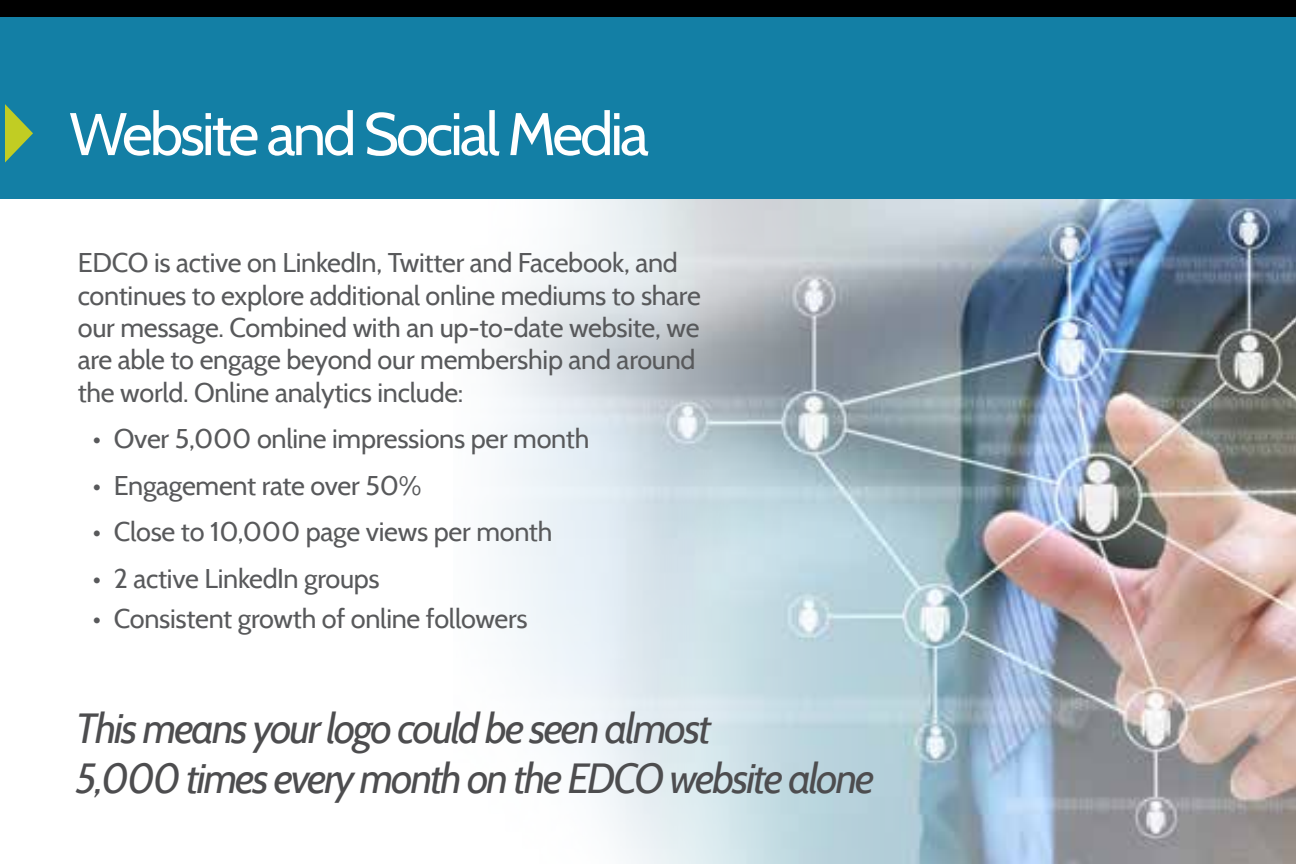
<style>
.page{position:relative;width:1296px;height:864px;background:#fff}
.page>*{position:absolute;margin:0;border:0;box-sizing:border-box;transform-origin:0 0}
.t1{font:60px "Cabin";letter-spacing:-.05em;color:#fff}
.t2{font:italic 42px/50.4px "Cabin";letter-spacing:-.05em;color:#4d4d4f}
.t3{font:27px/32.4px "Cabin";letter-spacing:-.01em;color:#58595b}
</style>
<div class="page">
<img style="left:498px;top:199px;width:798px;height:664px">
<div style="left:0;top:0;width:1296px;height:17px;background:#000"></div>
<div style="left:0;top:17px;width:1296px;height:182px;background:#137fa5"></div>
<svg style="left:5px;top:104px;width:28px;height:59px"></svg>
<h1 class="t1" style="left:69px;top:97px;width:581px">Website and Social Media</h1>
<p class="t3" style="left:78px;top:246px;width:625px">EDCO is active on LinkedIn, Twitter and Facebook, and continues to explore additional online mediums to share our message. Combined with an up-to-date website, we are able to engage beyond our membership and around the world. Online analytics include:</p>
<p class="t3" style="left:93px;top:423px;width:498px">• Over 5,000 online impressions per month</p>
<p class="t3" style="left:93px;top:469px;width:330px">• Engagement rate over 50%</p>
<p class="t3" style="left:93px;top:516px;width:461px">• Close to 10,000 page views per month</p>
<p class="t3" style="left:93px;top:562px;width:289px">• 2 active LinkedIn groups</p>
<p class="t3" style="left:93px;top:603px;width:436px">• Consistent growth of online followers</p>
<h2 class="t2" style="left:76px;top:702px;width:800px">This means your logo could be seen almost<br>5,000 times every month on the EDCO website alone</h2>
</div>
